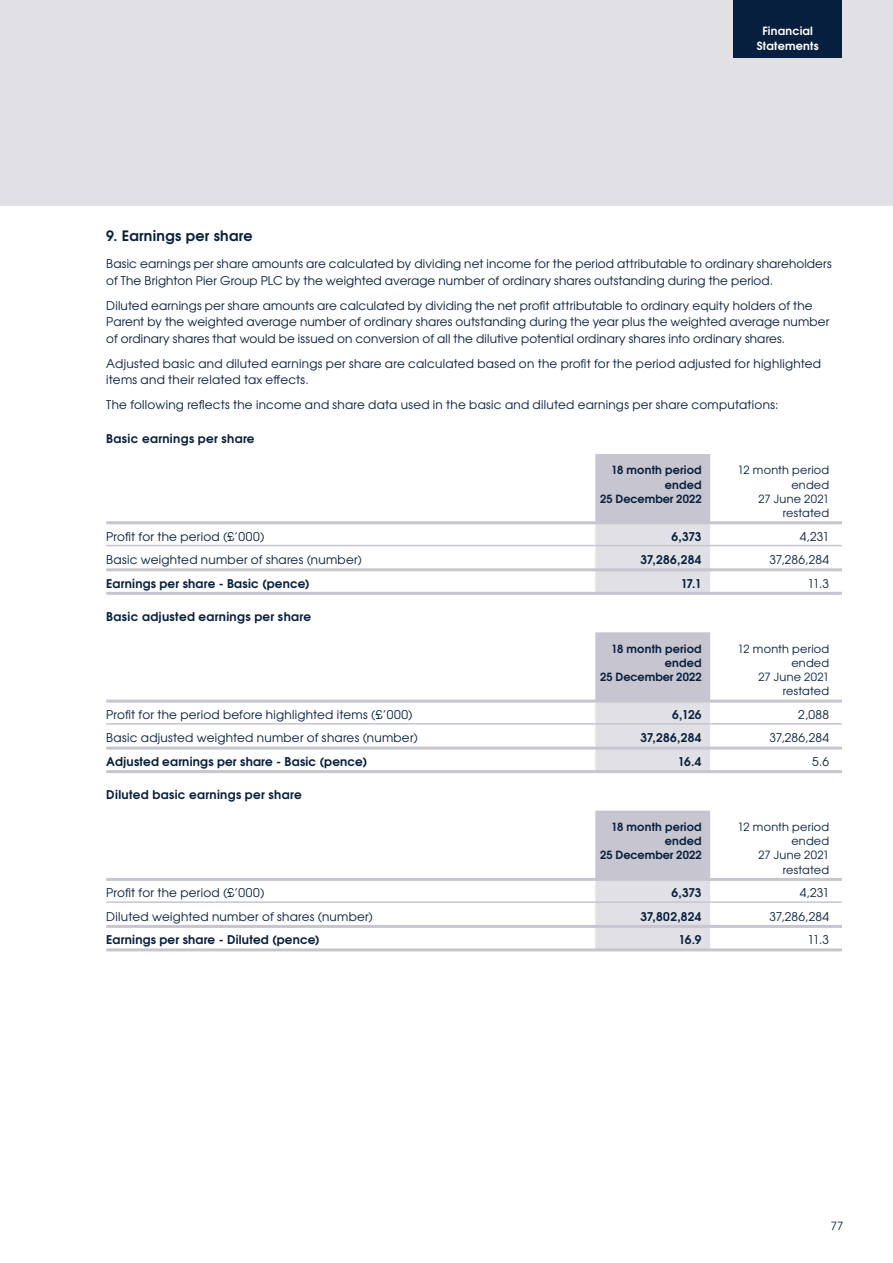
<style>
.page{position:relative;width:893px;height:1263px;background:#fff}
.page>*{position:absolute;margin:0;border:0;box-sizing:border-box;transform-origin:0 0}
.t1{font:700 14.25px "Te X Gyre Adventor";letter-spacing:.02em;color:#071f3e}
.t2{font:12px/16.5px "Te X Gyre Adventor";letter-spacing:.015em;color:#071f3e}
.t3{font:700 12px "Te X Gyre Adventor";letter-spacing:.02em;color:#071f3e}
.t4{font:11.25px/14.2px "Te X Gyre Adventor";letter-spacing:.025em;color:#071f3e;text-align:right}
.t5{font:700 11.25px "Te X Gyre Adventor";letter-spacing:.015em;color:#071f3e}
.t6{font:700 11.25px/14.2px "Te X Gyre Adventor";letter-spacing:.015em;color:#fff;text-align:center}
</style>
<div class="page">
<div style="left:0;top:0;width:893px;height:206px;background:#e0e0e5"></div>
<div style="left:733px;top:0;width:109px;height:57px;background:#071f3e"></div>
<div style="left:595px;top:454px;width:115px;height:69px;background:#c7c5cf"></div>
<div style="left:595px;top:524px;width:115px;height:70px;background:#e0e0e5"></div>
<hr style="left:106px;top:521px;width:736px;height:3px;background:#c7c5cf">
<hr style="left:106px;top:545px;width:736px;height:1px;background:#c7c5cf">
<hr style="left:106px;top:568px;width:736px;height:3px;background:#c7c5cf">
<hr style="left:106px;top:592px;width:736px;height:3px;background:#c7c5cf">
<div style="left:595px;top:632px;width:115px;height:69px;background:#c7c5cf"></div>
<div style="left:595px;top:702px;width:115px;height:71px;background:#e0e0e5"></div>
<hr style="left:106px;top:700px;width:736px;height:3px;background:#c7c5cf">
<hr style="left:106px;top:723px;width:736px;height:2px;background:#c7c5cf">
<hr style="left:106px;top:747px;width:736px;height:3px;background:#c7c5cf">
<hr style="left:106px;top:770px;width:736px;height:3px;background:#c7c5cf">
<div style="left:595px;top:811px;width:115px;height:69px;background:#c7c5cf"></div>
<div style="left:595px;top:880px;width:115px;height:71px;background:#e0e0e5"></div>
<hr style="left:106px;top:878px;width:736px;height:3px;background:#c7c5cf">
<hr style="left:106px;top:901px;width:736px;height:2px;background:#c7c5cf">
<hr style="left:106px;top:925px;width:736px;height:3px;background:#c7c5cf">
<hr style="left:106px;top:948px;width:736px;height:3px;background:#c7c5cf">
<p class="t6" style="left:757px;top:23px;width:63px">Financial<br>Statements</p>
<p class="t1" style="left:106px;top:224px;width:148px">9. Earnings per share</p>
<p class="t2" style="left:106px;top:255px;width:727px">Basic earnings per share amounts are calculated by dividing net income for the period attributable to ordinary shareholders of The Brighton Pier Group PLC by the weighted average number of ordinary shares outstanding during the period.</p>
<p class="t2" style="left:106px;top:296px;width:724px">Diluted earnings per share amounts are calculated by dividing the net profit attributable to ordinary equity holders of the<br>Parent by the weighted average number of ordinary shares outstanding during the year plus the weighted average number of ordinary shares that would be issued on conversion of all the dilutive potential ordinary shares into ordinary shares.</p>
<p class="t2" style="left:106px;top:354px;width:716px">Adjusted basic and diluted earnings per share are calculated based on the profit for the period adjusted for highlighted items and their related tax effects.</p>
<p class="t2" style="left:106px;top:396px;width:674px">The following reflects the income and share data used in the basic and diluted earnings per share computations:</p>
<p class="t3" style="left:106px;top:428px;width:150px">Basic earnings per share</p>
<p class="t5" style="left:611px;top:460px;width:92px">18 month period</p>
<p class="t4" style="left:738px;top:462px;width:93px">12 month period</p>
<p class="t5" style="left:665px;top:475px;width:38px">ended</p>
<p class="t4" style="left:791px;top:477px;width:39px">ended</p>
<p class="t5" style="left:600px;top:489px;width:103px">25 December 2022</p>
<p class="t4" style="left:758px;top:491px;width:72px">27 June 2021 restated</p>
<p class="t2" style="left:106px;top:527px;width:160px">Profit for the period (£’000)</p>
<p class="t3" style="left:671px;top:526px;width:32px">6,373</p>
<p class="t2" style="left:800px;top:527px;width:31px">4,231</p>
<p class="t2" style="left:106px;top:551px;width:257px">Basic weighted number of shares (number)</p>
<p class="t3" style="left:640px;top:549px;width:63px">37,286,284</p>
<p class="t2" style="left:770px;top:551px;width:61px">37,286,284</p>
<p class="t3" style="left:106px;top:573px;width:205px">Earnings per share - Basic (pence)</p>
<p class="t3" style="left:681px;top:573px;width:22px">17.1</p>
<p class="t2" style="left:808px;top:574px;width:23px">11.3</p>
<p class="t3" style="left:106px;top:606px;width:206px">Basic adjusted earnings per share</p>
<p class="t5" style="left:611px;top:639px;width:92px">18 month period</p>
<p class="t4" style="left:738px;top:641px;width:93px">12 month period</p>
<p class="t5" style="left:665px;top:653px;width:38px">ended</p>
<p class="t4" style="left:791px;top:655px;width:39px">ended</p>
<p class="t5" style="left:600px;top:667px;width:103px">25 December 2022</p>
<p class="t4" style="left:758px;top:669px;width:72px">27 June 2021 restated</p>
<p class="t2" style="left:106px;top:705px;width:308px">Profit for the period before highlighted items (£’000)</p>
<p class="t3" style="left:672px;top:704px;width:31px">6,126</p>
<p class="t2" style="left:798px;top:705px;width:32px">2,088</p>
<p class="t2" style="left:106px;top:729px;width:313px">Basic adjusted weighted number of shares (number)</p>
<p class="t3" style="left:640px;top:727px;width:63px">37,286,284</p>
<p class="t2" style="left:770px;top:729px;width:61px">37,286,284</p>
<p class="t3" style="left:106px;top:751px;width:262px">Adjusted earnings per share - Basic (pence)</p>
<p class="t3" style="left:678px;top:751px;width:25px">16.4</p>
<p class="t2" style="left:812px;top:752px;width:18px">5.6</p>
<p class="t3" style="left:106px;top:784px;width:197px">Diluted basic earnings per share</p>
<p class="t5" style="left:611px;top:817px;width:92px">18 month period</p>
<p class="t4" style="left:738px;top:819px;width:93px">12 month period</p>
<p class="t5" style="left:665px;top:831px;width:38px">ended</p>
<p class="t4" style="left:791px;top:833px;width:39px">ended</p>
<p class="t5" style="left:600px;top:845px;width:103px">25 December 2022</p>
<p class="t4" style="left:758px;top:847px;width:72px">27 June 2021 restated</p>
<p class="t2" style="left:106px;top:884px;width:160px">Profit for the period (£’000)</p>
<p class="t3" style="left:671px;top:882px;width:32px">6,373</p>
<p class="t2" style="left:800px;top:884px;width:31px">4,231</p>
<p class="t2" style="left:106px;top:907px;width:268px">Diluted weighted number of shares (number)</p>
<p class="t3" style="left:640px;top:906px;width:63px">37,802,824</p>
<p class="t2" style="left:769px;top:907px;width:61px">37,286,284</p>
<p class="t3" style="left:106px;top:929px;width:215px">Earnings per share - Diluted (pence)</p>
<p class="t3" style="left:678px;top:929px;width:25px">16.9</p>
<p class="t2" style="left:808px;top:931px;width:23px">11.3</p>
<p class="t4" style="left:831px;top:1217px;width:14px">77</p>
</div>
